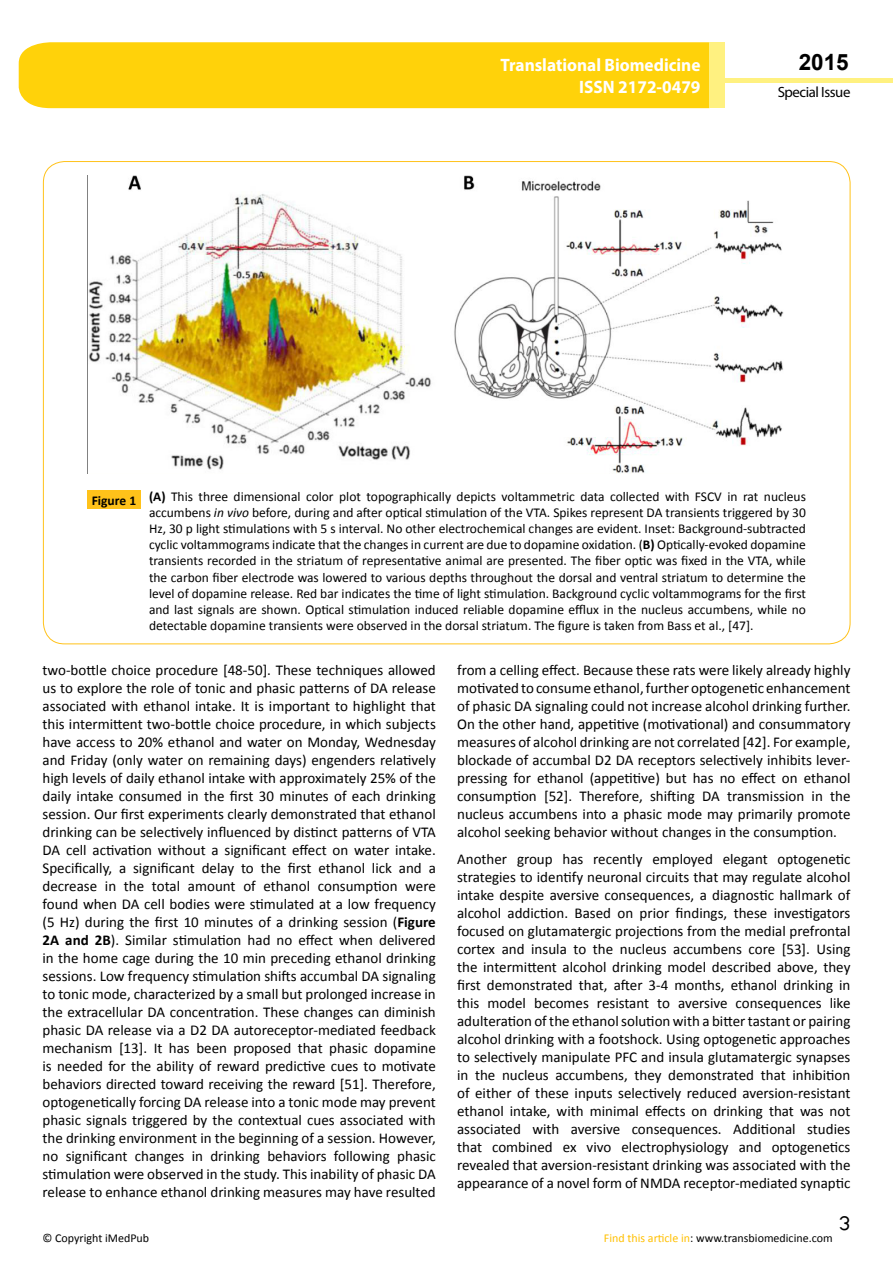
<style>
.page{position:relative;width:893px;height:1263px;background:#fff}
.page>*{position:absolute;margin:0;border:0;box-sizing:border-box;transform-origin:0 0}
.t1{font:25.5px "Tunga";color:#000}
.t2{font:700 22.5px "Arial";color:#000}
.t3{font:700 18px/21.6px "Myriad Pro";color:#fff;text-align:right;scale:.96 1}
.t4{font:15px/18px "Calibri";color:#000;text-align:justify}
.t5{font:14.85px "Myriad Pro";letter-spacing:-.03em;color:#000}
.t6{font:13.5px/16.2px "Calibri";color:#000;text-align:justify}
.t7{font:700 13.5px "Calibri";color:#000}
.t8{font:12px "Calibri";color:#000}
.s1{font-weight:700}
.s2{font-style:italic}
.s3{color:#ffc000}
</style>
<div class="page">
<hr style="left:725px;top:78px;width:168px;height:4px;background:#fff180">
<div style="left:19px;top:42px;width:690px;height:66px;background:#ffd20a"></div>
<div style="left:709px;top:42px;width:16px;height:66px;background:#fff180"></div>
<svg style="left:87px;top:175px;width:697px;height:298px"></svg>
<div style="left:87px;top:490px;width:53px;height:19px;background:#ffc21a"></div>
<p class="t3" style="left:517px;top:53px;width:198px">ARCHIVOS DE MEDICINA<br>ISSN 1698-9465</p>
<h2 class="t2" style="left:799px;top:47px;width:52px">2015</h2>
<p class="t3" style="left:501px;top:54px;width:210px">Translational Biomedicine<br>ISSN 2172-0479</p>
<p class="t5" style="left:778px;top:83px;width:74px">Special Issue</p>
<p class="t7" style="left:92px;top:492px;width:46px">Figure 1</p>
<p class="t6" style="left:149px;top:488px;width:658px"><span class="s1">(A)</span> This three dimensional color plot topographically depicts voltammetric data collected with FSCV in rat nucleus accumbens <span class="s2">in vivo</span> before, during and after optical stimulation of the VTA. Spikes represent DA transients triggered by 30<br>Hz, 30 p light stimulations with 5 s interval. No other electrochemical changes are evident. Inset: Background-subtracted cyclic voltammograms indicate that the changes in current are due to dopamine oxidation. (<span class="s1">B)</span> Optically-evoked dopamine transients recorded in the striatum of representative animal are presented. The fiber optic was fixed in the VTA, while the carbon fiber electrode was lowered to various depths throughout the dorsal and ventral striatum to determine the level of dopamine release. Red bar indicates the time of light stimulation. Background cyclic voltammograms for the first and last signals are shown. Optical stimulation induced reliable dopamine efflux in the nucleus accumbens, while no detectable dopamine transients were observed in the dorsal striatum. The figure is taken from Bass et al., [47].</p>
<p class="t4" style="left:43px;top:661px;width:395px">two-bottle choice procedure [48-50]. These techniques allowed us to explore the role of tonic and phasic patterns of DA release associated with ethanol intake. It is important to highlight that this intermittent two-bottle choice procedure, in which subjects have access to 20% ethanol and water on Monday, Wednesday and Friday (only water on remaining days) engenders relatively high levels of daily ethanol intake with approximately 25% of the daily intake consumed in the first 30 minutes of each drinking session. Our first experiments clearly demonstrated that ethanol drinking can be selectively influenced by distinct patterns of VTA DA cell activation without a significant effect on water intake.<br>Specifically, a significant delay to the first ethanol lick and a decrease in the total amount of ethanol consumption were found when DA cell bodies were stimulated at a low frequency (5 Hz) during the first 10 minutes of a drinking session (<span class="s1">Figure 2A and 2B</span>). Similar stimulation had no effect when delivered in the home cage during the 10 min preceding ethanol drinking sessions. Low frequency stimulation shifts accumbal DA signaling to tonic mode, characterized by a small but prolonged increase in the extracellular DA concentration. These changes can diminish phasic DA release via a D2 DA autoreceptor-mediated feedback mechanism [13]. It has been proposed that phasic dopamine is needed for the ability of reward predictive cues to motivate behaviors directed toward receiving the reward [51]. Therefore, optogenetically forcing DA release into a tonic mode may prevent phasic signals triggered by the contextual cues associated with the drinking environment in the beginning of a session. However, no significant changes in drinking behaviors following phasic stimulation were observed in the study. This inability of phasic DA release to enhance ethanol drinking measures may have resulted</p>
<p class="t4" style="left:457px;top:661px;width:395px">from a celling effect. Because these rats were likely already highly motivated to consume ethanol, further optogenetic enhancement of phasic DA signaling could not increase alcohol drinking further.<br>On the other hand, appetitive (motivational) and consummatory measures of alcohol drinking are not correlated [42]. For example, blockade of accumbal D2 DA receptors selectively inhibits lever&shy;pressing for ethanol (appetitive) but has no effect on ethanol consumption [52]. Therefore, shifting DA transmission in the nucleus accumbens into a phasic mode may primarily promote alcohol seeking behavior without changes in the consumption.</p>
<p class="t4" style="left:457px;top:850px;width:395px">Another group has recently employed elegant optogenetic strategies to identify neuronal circuits that may regulate alcohol intake despite aversive consequences, a diagnostic hallmark of alcohol addiction. Based on prior findings, these investigators focused on glutamatergic projections from the medial prefrontal cortex and insula to the nucleus accumbens core [53]. Using the intermittent alcohol drinking model described above, they first demonstrated that, after 3-4 months, ethanol drinking in this model becomes resistant to aversive consequences like adulteration of the ethanol solution with a bitter tastant or pairing alcohol drinking with a footshock. Using optogenetic approaches to selectively manipulate PFC and insula glutamatergic synapses in the nucleus accumbens, they demonstrated that inhibition of either of these inputs selectively reduced aversion-resistant ethanol intake, with minimal effects on drinking that was not associated with aversive consequences. Additional studies that combined ex vivo electrophysiology and optogenetics revealed that aversion-resistant drinking was associated with the appearance of a novel form of NMDA receptor-mediated synaptic</p>
<h1 class="t1" style="left:839px;top:1206px;width:13px">3</h1>
<p class="t8" style="left:43px;top:1230px;width:108px">© Copyright iMedPub</p>
<p class="t8" style="left:604px;top:1230px;width:230px"><span class="s3">Find this article in</span>: www.transbiomedicine.com</p>
</div>
